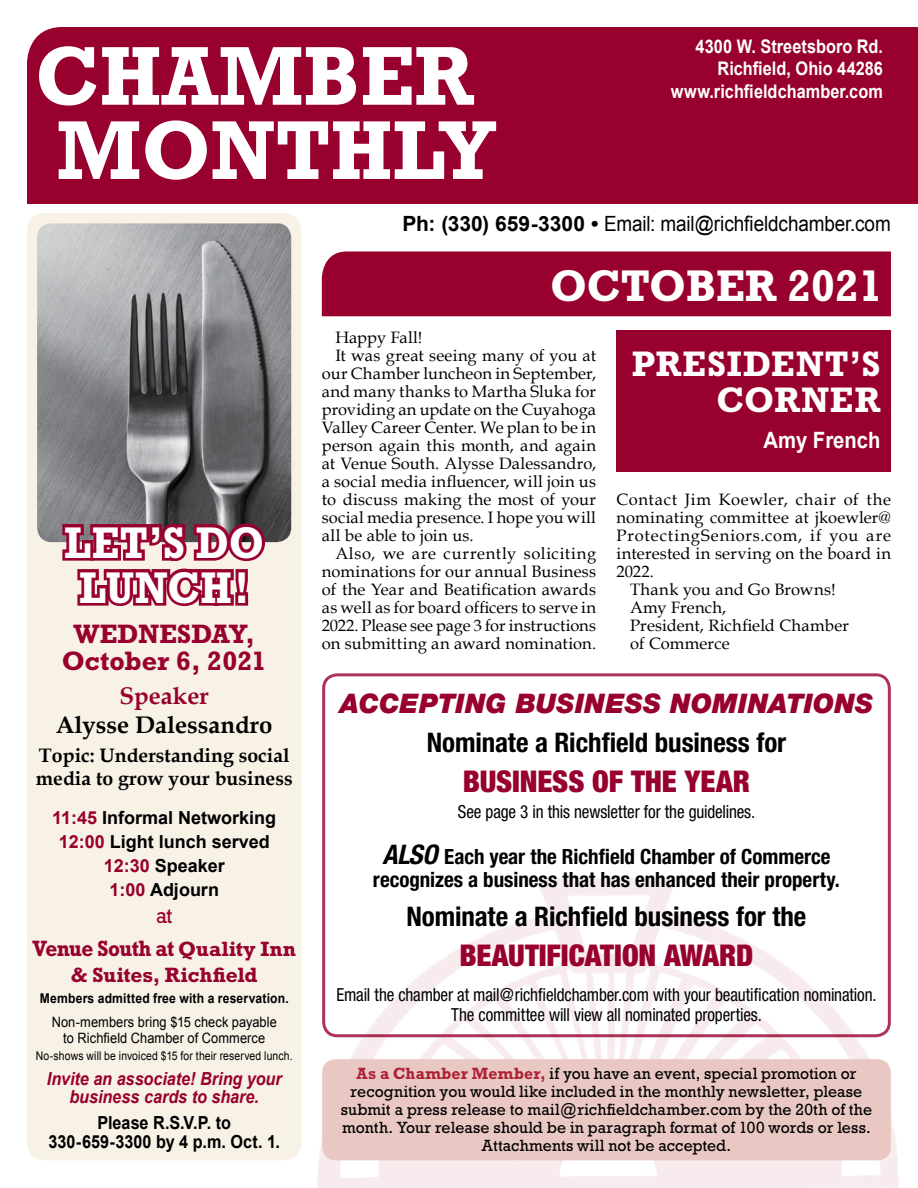
<style>
.page{position:relative;width:918px;height:1188px;background:#fff}
.page>*{position:absolute;margin:0;border:0;box-sizing:border-box;transform-origin:0 0}
.t1{font:700 84.75px/74.2px "Rockwell";color:#fff;scale:.96 1}
.t2{font:700 45px/45px "Rockwell";color:#fff;text-align:center;scale:.92 1}
.t3{font:700 45px "Rockwell";color:#fff;scale:.96 1}
.t4{font:700 36px/36px "Rockwell";letter-spacing:.035em;color:#fff;text-align:right}
.t5{font:900 condensed 30px "Helvetica Neue";letter-spacing:-.005em;color:#98002e}
.t6{font:700 condensed 27px "Helvetica Neue";letter-spacing:-.005em;color:#000}
.t7{font:italic 900 27px "Helvetica Neue";letter-spacing:.01em;color:#98002e}
.t8{font:700 27px/27px "Rockwell";color:#98002e}
.t9{font:700 24px "Book Antiqua";color:#000}
.t10{font:700 24px "Book Antiqua";color:#98002e}
.t11{font:700 22.5px/33px "Rockwell";letter-spacing:-.035em;color:#98002e;text-align:center;scale:.93 1}
.t12{font:700 22.5px "Arial";color:#fff;scale:.9 1}
.t13{font:700 condensed 21px/22.5px "Helvetica Neue";color:#000;text-align:center}
.t14{font:21px "Arial";letter-spacing:-.005em;color:#000;scale:.9 1}
.t15{font:700 21px "Rockwell";letter-spacing:-.01em;color:#98002e}
.t16{font:700 19.5px/22.5px "Book Antiqua";color:#000}
.t17{font:700 18.75px/22.5px "Arial";color:#fff;text-align:right;scale:.87 1}
.t18{font:condensed 18px/19.5px "Helvetica Neue";letter-spacing:-.01em;color:#000;text-align:center;scale:.95 1}
.t19{font:700 18px/24px "Arial";color:#000;text-align:center}
.t20{font:italic 700 18px/18px "Arial";letter-spacing:-.005em;color:#98002e;text-align:center;scale:.9 1}
.t21{font:700 18px/19.5px "Arial";color:#000;text-align:center;scale:.9 1}
.t22{font:16.5px "Book Antiqua";letter-spacing:.015em;color:#000}
.t23{font:16.5px/18px "Rockwell";letter-spacing:.005em;color:#000;text-align:center;scale:.96 1}
.t24{font:16.5px "Book Antiqua";letter-spacing:-.005em;color:#000}
.t25{font:16.5px "Book Antiqua";letter-spacing:.04em;color:#000}
.t26{font:16.5px "Book Antiqua";letter-spacing:.055em;color:#000}
.t27{font:14.25px/16.5px "Arial";letter-spacing:.005em;color:#000;text-align:center;scale:.9 1}
.t28{font:700 13.5px "Arial";letter-spacing:.015em;color:#000;scale:.9 1}
.t29{font:12px "Arial";letter-spacing:.01em;color:#000;scale:.87 1}
.s1{font-weight:700}
.s2{color:#98002e}
.s3{font-weight:400}
.s4{font-size:21px}
.s5{font-style:italic;font-size:27px}
.s6{font-weight:700;color:#ae2135}
</style>
<div class="page">
<div style="left:27px;top:27px;width:891px;height:177px;background:#98002e"></div>
<img style="left:317px;top:878px;width:582px;height:310px">
<div style="left:322px;top:251px;width:569px;height:65px;background:#98002e"></div>
<div style="left:617px;top:331px;width:274px;height:141px;background:#98002e"></div>
<div style="left:27px;top:213px;width:274px;height:947px;background:#f7f1e6;border-radius:18px"></div>
<img style="left:37px;top:223px;width:254px;height:319px">
<svg style="left:59px;top:520px;width:209px;height:86px"></svg>
<div style="left:322px;top:673px;width:569px;height:364px;border:3px solid #98002e;border-radius:14px"></div>
<div style="left:322px;top:1059px;width:569px;height:101px;background:#e9c8c4;border-radius:14px"></div>
<h1 class="t1" style="left:36px;top:38px;width:480px">Chamber<br>MONTHLY</h1>
<p class="t17" style="left:671px;top:35px;width:245px">4300 W. Streetsboro Rd.<br>Richfield, Ohio 44286 www.richfieldchamber.com</p>
<p class="t14" style="left:403px;top:209px;width:544px"><span class="s1">Ph: (330) 659-3300 •</span> Email: mail@richfieldchamber.com</p>
<h2 class="t2" style="left:64px;top:519px;width:219px">LET’S DO<br>LUNCH!</h2>
<h3 class="t8" style="left:74px;top:620px;width:105px">WEDNESDA</h3>
<h3 class="t8" style="left:62px;top:620px;width:206px;text-indent:167px">Y,<br>October 6, 2021</h3>
<h3 class="t10" style="left:120px;top:682px;width:91px">Speaker</h3>
<h3 class="t9" style="left:56px;top:711px;width:218px">Alysse Dalessandro</h3>
<p class="t16" style="left:36px;top:745px;width:258px">Topic: Understanding social media to grow your business</p>
<p class="t19" style="left:52px;top:806px;width:226px"><span class="s2">11:45</span> Informal Networking<br><span class="s2">12:00</span> Light lunch served<br><span class="s2">12:30</span> Speaker<br><span class="s2">1:00</span> Adjourn</p>
<h3 class="t11" style="left:33px;top:899px;width:285px"><span class="s3">at<br></span>Venue South at <span class="s4">Quality Inn</span></h3>
<p class="t15" style="left:71px;top:962px;width:188px">&amp; Suites, Richfield</p>
<p class="t28" style="left:40px;top:989px;width:278px">Members admitted free with a reservation.</p>
<p class="t27" style="left:52px;top:1014px;width:252px">Non-members bring $15 check payable to Richfield Chamber of Commerce</p>
<p class="t29" style="left:36px;top:1048px;width:297px">No-shows will be invoiced $15 for their reserved lunch.</p>
<p class="t20" style="left:47px;top:1071px;width:262px">Invite an associate! Bring your business cards to share.</p>
<p class="t21" style="left:49px;top:1113px;width:259px">Please R.S.V.P. to<br>330-659-3300 by 4 p.m. Oct. 1.</p>
<h2 class="t3" style="left:550px;top:260px;width:174px">OCTOBER</h2>
<h2 class="t3" style="left:787px;top:260px;width:101px">2021</h2>
<p class="t22" style="left:335px;top:327px;width:89px">Happy Fall!</p>
<p class="t22" style="left:335px;top:345px;width:262px">It was great seeing many of you at</p>
<p class="t22" style="left:322px;top:363px;width:276px">our Chamber luncheon in September,</p>
<p class="t22" style="left:322px;top:381px;width:276px">and many thanks to Martha Sluka for</p>
<p class="t24" style="left:322px;top:399px;width:276px">providing an update on the Cuyahoga</p>
<p class="t22" style="left:322px;top:417px;width:276px">Valley Career Center. We plan to be in</p>
<p class="t22" style="left:322px;top:435px;width:276px">person again this month, and again</p>
<p class="t22" style="left:322px;top:453px;width:276px">at Venue South. Alysse Dalessandro,</p>
<p class="t22" style="left:322px;top:471px;width:276px">a social media influencer, will join us</p>
<p class="t22" style="left:322px;top:489px;width:276px">to discuss making the most of your</p>
<p class="t22" style="left:322px;top:507px;width:276px">social media presence. I hope you will</p>
<p class="t22" style="left:322px;top:525px;width:153px">all be able to join us.</p>
<p class="t25" style="left:335px;top:543px;width:262px">Also, we are currently soliciting</p>
<p class="t22" style="left:322px;top:561px;width:276px">nominations for our annual Business</p>
<p class="t22" style="left:322px;top:579px;width:276px">of the Year and Beatification awards</p>
<p class="t22" style="left:322px;top:597px;width:276px">as well as for board officers to serve in</p>
<p class="t24" style="left:322px;top:615px;width:276px">2022. Please see page 3 for instructions</p>
<p class="t22" style="left:322px;top:633px;width:276px">on submitting an award nomination.</p>
<h3 class="t4" style="left:632px;top:345px;width:250px">PResident ’s<br>Corner</h3>
<h3 class="t12" style="left:763px;top:425px;width:132px">Amy French</h3>
<p class="t25" style="left:617px;top:489px;width:276px">Contact Jim Koewler, chair of the</p>
<p class="t22" style="left:617px;top:507px;width:276px">nominating committee at jkoewler@</p>
<p class="t26" style="left:617px;top:525px;width:276px">ProtectingSeniors.com, if you are</p>
<p class="t22" style="left:617px;top:543px;width:276px">interested in serving on the board in</p>
<p class="t22" style="left:617px;top:561px;width:39px">2022.</p>
<p class="t22" style="left:630px;top:579px;width:207px">Thank you and Go Browns!</p>
<p class="t22" style="left:630px;top:597px;width:98px">Amy French,</p>
<p class="t22" style="left:630px;top:615px;width:220px">President, Richfield Chamber</p>
<p class="t22" style="left:630px;top:633px;width:101px">of Commerce</p>
<h3 class="t7" style="left:340px;top:686px;width:535px">ACCEPTING BUSINESS NOMINATIONS</h3>
<h3 class="t6" style="left:427px;top:726px;width:361px">Nominate a Richfield business for</h3>
<h3 class="t5" style="left:463px;top:763px;width:289px">BUSINESS OF THE YEAR</h3>
<p class="t18" style="left:458px;top:802px;width:315px">See page 3 in this newsletter for the guidelines.</p>
<p class="t13" style="left:373px;top:845px;width:469px"><span class="s5">Also</span> Each year the Richfield Chamber of Commerce recognizes a business that has enhanced their property.</p>
<h3 class="t6" style="left:406px;top:900px;width:401px">Nominate a Richfield business for the</h3>
<h3 class="t5" style="left:460px;top:937px;width:295px">BEAUTIFICATION AWARD</h3>
<p class="t18" style="left:336px;top:985px;width:570px">Email the chamber at mail@richfieldchamber.com with your beautification nomination.<br>The committee will view all nominated properties.</p>
<p class="t23" style="left:341px;top:1064px;width:555px"><span class="s6">As a Chamber Member,</span> if you have an event, special promotion or recognition you would like included in the monthly newsletter, please submit a press release to mail@richfieldchamber.com by the 20th of the month. Your release should be in paragraph format of 100 words or less.<br>Attachments will not be accepted.</p>
</div>
